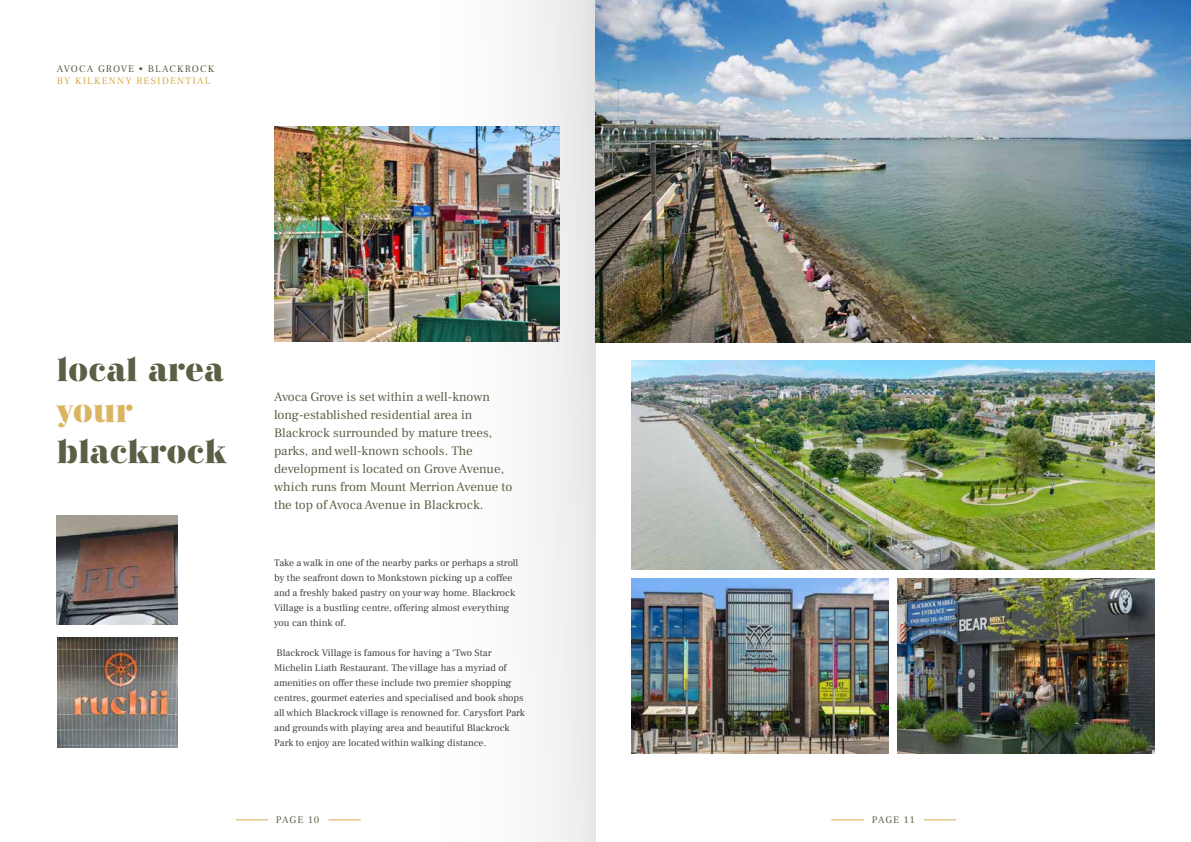
<style>
.page{position:relative;width:1191px;height:842px;background:#fff}
.page>*{position:absolute;margin:0;border:0;box-sizing:border-box;transform-origin:0 0}
.t1{font:700 34px "Regattia Stencil";color:#5c5f45}
.t2{font:700 34px "Regattia Stencil";color:#dbb461}
.t3{font:13px/18px "Frank Ruhl Libre";color:#5c5f45}
.t4{font:10px/15px "Frank Ruhl Libre";color:#414042}
.t5{font:10px "Frank Ruhl Libre";letter-spacing:.115em;color:#5c5f45}
.t6{font:10px "Frank Ruhl Libre";letter-spacing:.12em;color:#d7ac50}
</style>
<div class="page">
<hr style="left:236px;top:820px;width:32px;height:1px;background:#d7ac50">
<hr style="left:831px;top:820px;width:32px;height:1px;background:#d7ac50">
<hr style="left:328px;top:820px;width:33px;height:1px;background:#d7ac50">
<hr style="left:924px;top:820px;width:32px;height:1px;background:#d7ac50">
<div style="left:441px;top:0;width:154px;height:842px;background:linear-gradient(to right,#fff,#e9e9e9)"></div>
<img style="left:274px;top:126px;width:285px;height:216px">
<img style="left:631px;top:360px;width:524px;height:210px">
<img style="left:631px;top:578px;width:257px;height:175px">
<img style="left:898px;top:578px;width:257px;height:175px">
<img style="left:595px;top:0;width:596px;height:343px">
<img style="left:57px;top:637px;width:121px;height:110px">
<img style="left:57px;top:515px;width:121px;height:110px">
<p class="t5" style="left:57px;top:62px;width:159px">AVOCA GROVE • BLACKROCK</p>
<p class="t6" style="left:57px;top:74px;width:155px">BY KILKENNY RESIDENTIAL</p>
<h1 class="t1" style="left:57px;top:350px;width:169px">local area</h1>
<h1 class="t2" style="left:57px;top:390px;width:78px">your</h1>
<h1 class="t1" style="left:57px;top:431px;width:171px">blackrock</h1>
<p class="t3" style="left:274px;top:388px;width:240px">Avoca Grove is set within a well-known long-established residential area in Blackrock surrounded by mature trees, parks, and well-known schools. The development is located on Grove Avenue, which runs from Mount Merrion Avenue to the top of Avoca Avenue in Blackrock.</p>
<p class="t4" style="left:274px;top:556px;width:246px">Take a walk in one of the nearby parks or perhaps a stroll by the seafront down to Monkstown picking up a coffee and a freshly baked pastry on your way home. Blackrock Village is a bustling centre, offering almost everything you can think of.</p>
<p class="t4" style="left:274px;top:646px;width:252px">Blackrock Village is famous for having a ‘Two Star Michelin Liath Restaurant. The village has a myriad of amenities on offer these include two premier shopping centres, gourmet eateries and specialised and book shops all which Blackrock village is renowned for. Carysfort Park and grounds with playing area and beautiful Blackrock Park to enjoy are located within walking distance.</p>
<p class="t5" style="left:276px;top:814px;width:45px">PAGE 10</p>
<p class="t5" style="left:872px;top:814px;width:44px">PAGE 11</p>
</div>
